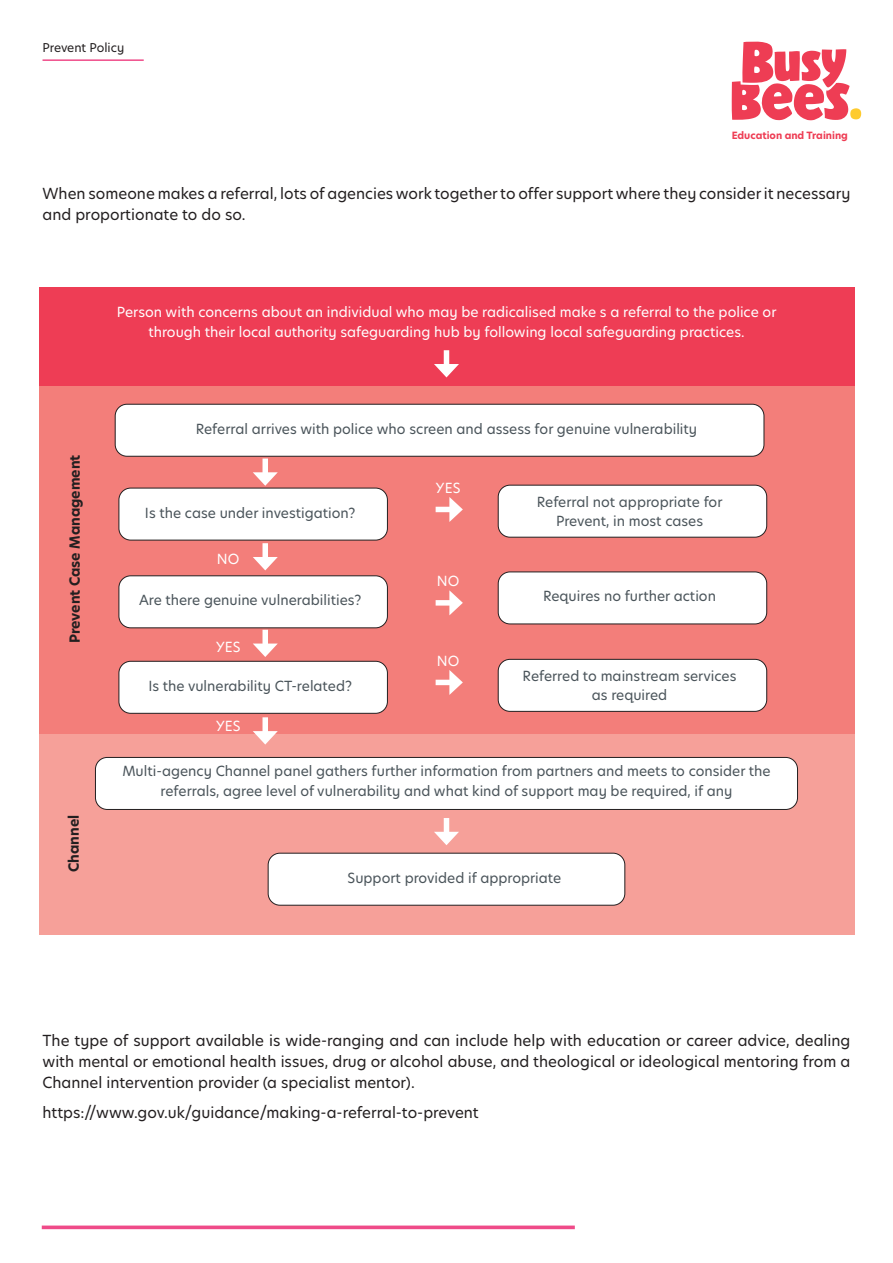
<style>
.page{position:relative;width:893px;height:1263px;background:#fff}
.page>*{position:absolute;margin:0;border:0;box-sizing:border-box;transform-origin:0 0}
.t1{font:15px/21px "Hero Junior";color:#231f20}
.t2{font:13.65px/19.2px "Hero Junior";color:#4a545a;text-align:center}
.t3{font:13.65px/19.2px "Hero Junior";color:#fff;text-align:center}
.t4{font:700 13.65px "Hero Junior";color:#231f20}
.t5{font:12px "Hero Junior";color:#231f20}
.t6{font:700 9.9px "Hero Junior";color:#ee3d54}
</style>
<div class="page">
<svg style="left:42px;top:1225px;width:533px;height:4px;background:#f16499"></svg>
<svg style="left:732px;top:41px;width:129px;height:79px"></svg>
<hr style="left:43px;top:59px;width:101px;height:2px;background:#ef4b89">
<div style="left:39px;top:385px;width:815px;height:349px;background:#f37e7a"></div>
<div style="left:39px;top:287px;width:815px;height:98px;background:#ee3d55"></div>
<div style="left:115px;top:404px;width:649px;height:52px;background:#fff;border-radius:12px"></div>
<div style="left:115px;top:404px;width:649px;height:53px;border:1px solid #231f20;border-radius:12px"></div>
<div style="left:119px;top:488px;width:268px;height:52px;background:#fff;border-radius:12px"></div>
<div style="left:118px;top:488px;width:270px;height:53px;border:1px solid #231f20;border-radius:12px"></div>
<div style="left:498px;top:485px;width:269px;height:52px;background:#fff;border-radius:12px"></div>
<div style="left:498px;top:485px;width:269px;height:53px;border:1px solid #231f20;border-radius:12px"></div>
<div style="left:119px;top:576px;width:268px;height:52px;background:#fff;border-radius:12px"></div>
<div style="left:118px;top:575px;width:270px;height:53px;border:1px solid #231f20;border-radius:12px"></div>
<div style="left:498px;top:572px;width:269px;height:52px;background:#fff;border-radius:12px"></div>
<div style="left:498px;top:571px;width:269px;height:53px;border:1px solid #231f20;border-radius:12px"></div>
<div style="left:119px;top:661px;width:268px;height:52px;background:#fff;border-radius:12px"></div>
<div style="left:118px;top:661px;width:270px;height:53px;border:1px solid #231f20;border-radius:12px"></div>
<div style="left:498px;top:659px;width:269px;height:52px;background:#fff;border-radius:12px"></div>
<div style="left:498px;top:659px;width:269px;height:53px;border:1px solid #231f20;border-radius:12px"></div>
<div style="left:39px;top:734px;width:815px;height:200px;background:#f6a099"></div>
<div style="left:444px;top:350px;width:5px;height:19px;background:#fff"></div>
<svg style="left:434px;top:364px;width:25px;height:13px"></svg>
<div style="left:262px;top:458px;width:6px;height:19px;background:#fff"></div>
<svg style="left:253px;top:472px;width:25px;height:14px"></svg>
<div style="left:262px;top:543px;width:6px;height:19px;background:#fff"></div>
<svg style="left:253px;top:557px;width:25px;height:13px"></svg>
<div style="left:262px;top:630px;width:6px;height:18px;background:#fff"></div>
<svg style="left:253px;top:643px;width:25px;height:14px"></svg>
<div style="left:436px;top:507px;width:18px;height:5px;background:#fff"></div>
<svg style="left:449px;top:497px;width:14px;height:25px"></svg>
<div style="left:436px;top:600px;width:18px;height:6px;background:#fff"></div>
<svg style="left:449px;top:590px;width:14px;height:25px"></svg>
<div style="left:436px;top:680px;width:18px;height:5px;background:#fff"></div>
<svg style="left:449px;top:670px;width:14px;height:25px"></svg>
<div style="left:262px;top:717px;width:6px;height:19px;background:#fff"></div>
<svg style="left:253px;top:731px;width:25px;height:13px"></svg>
<div style="left:444px;top:818px;width:5px;height:19px;background:#fff"></div>
<svg style="left:434px;top:832px;width:25px;height:13px"></svg>
<div style="left:95px;top:757px;width:702px;height:52px;background:#fff;border-radius:12px"></div>
<div style="left:95px;top:757px;width:703px;height:53px;border:1px solid #231f20;border-radius:12px"></div>
<div style="left:268px;top:853px;width:357px;height:52px;background:#fff;border-radius:12px"></div>
<div style="left:268px;top:853px;width:357px;height:53px;border:1px solid #231f20;border-radius:12px"></div>
<p class="t5" style="left:43px;top:40px;width:83px">Prevent Policy</p>
<p class="t6" style="left:732px;top:129px;width:118px">Education and Training</p>
<p class="t1" style="left:43px;top:183px;width:809px">When someone makes a referral, lots of agencies work together to offer support where they consider it necessary and proportionate to do so.</p>
<p class="t3" style="left:117px;top:303px;width:661px">Person with concerns about an individual who may be radicalised make s a referral to the police or through their local authority safeguarding hub by following local safeguarding practices.</p>
<p class="t4" style="left:65px;top:643px;width:190px;rotate:-90deg">Prevent Case Management</p>
<p class="t4" style="left:64px;top:872px;width:59px;rotate:-90deg">Channel</p>
<p class="t2" style="left:196px;top:419px;width:503px">Referral arrives with police who screen and assess for genuine vulnerability</p>
<p class="t3" style="left:436px;top:478px;width:26px">YES</p>
<p class="t2" style="left:145px;top:503px;width:212px">Is the case under investigation?</p>
<p class="t2" style="left:537px;top:492px;width:187px">Referral not appropriate for<br>Prevent, in most cases</p>
<p class="t3" style="left:217px;top:549px;width:24px">NO</p>
<p class="t3" style="left:437px;top:571px;width:24px">NO</p>
<p class="t2" style="left:139px;top:590px;width:224px">Are there genuine vulnerabilities?</p>
<p class="t2" style="left:543px;top:586px;width:174px">Requires no further action</p>
<p class="t3" style="left:216px;top:637px;width:26px">YES</p>
<p class="t3" style="left:437px;top:651px;width:24px">NO</p>
<p class="t2" style="left:148px;top:676px;width:205px">Is the vulnerability CT-related?</p>
<p class="t2" style="left:523px;top:666px;width:215px">Referred to mainstream services as required</p>
<p class="t3" style="left:216px;top:716px;width:26px">YES</p>
<p class="t2" style="left:122px;top:761px;width:650px">Multi-agency Channel panel gathers further information from partners and meets to consider the referrals, agree level of vulnerability and what kind of support may be required, if any</p>
<p class="t2" style="left:348px;top:868px;width:215px">Support provided if appropriate</p>
<p class="t1" style="left:43px;top:1030px;width:809px;text-align:justify">The type of support available is wide-ranging and can include help with education or career advice, dealing with mental or emotional health issues, drug or alcohol abuse, and theological or ideological mentoring from a Channel intervention provider (a specialist mentor).</p>
<p class="t1" style="left:43px;top:1101px;width:438px">https://www.gov.uk/guidance/making-a-referral-to-prevent</p>
</div>
